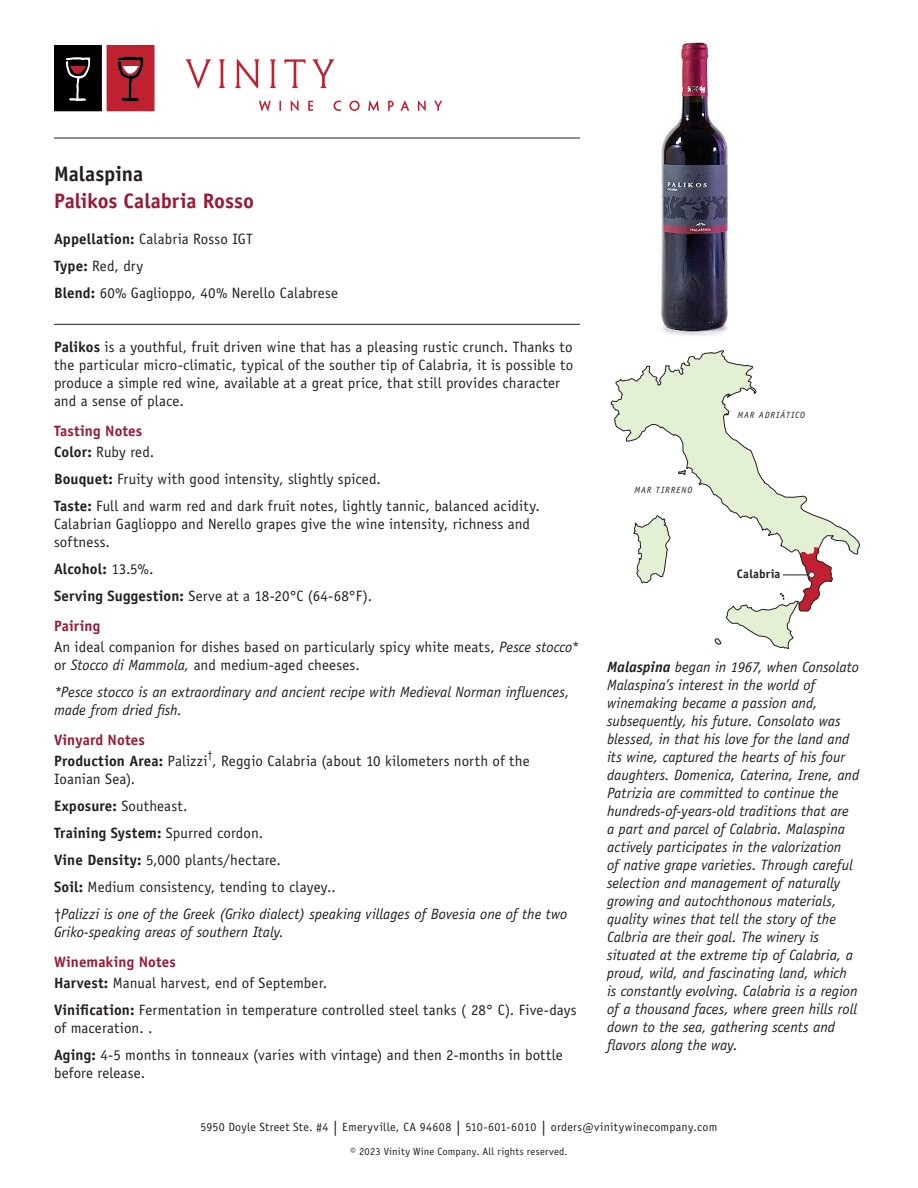
<style>
.page{position:relative;width:918px;height:1188px;background:#fff}
.page>*{position:absolute;margin:0;border:0;box-sizing:border-box;transform-origin:0 0}
.Wine_Name{font:700 21px "Officina Sans Std";letter-spacing:-.005em;color:#981a35}
.Producer{font:700 21px "Officina Sans Std";letter-spacing:-.005em;color:#231f20}
.Specs{font:15px/18px "Officina Sans Std";letter-spacing:.005em;color:#231f20}
.Producer_profile{font:italic 15px/18px "Officina Sans Std";color:#231f20}
.Specs-2{font:italic 15px/18px "Officina Sans Std";color:#231f20}
.Subhead{font:700 15px "Officina Sans Std";letter-spacing:.01em;color:#981a35}
.Specs-3{font:700 15px "Officina Sans Std";letter-spacing:.005em;color:#231f20}
.t1{font:700 12.15px "Officina Sans Std";letter-spacing:.025em;color:#231f20}
.Wine_Header{font:12px "Officina Sans Std";letter-spacing:.025em;color:#231f20}
.Master_Page_Number{font:10.5px "Officina Sans Std";letter-spacing:.02em;color:#231f20}
.Specs-4{font:10.5px "Officina Sans Std";color:#231f20}
.t2{font:italic 9px "Officina Sans Std";letter-spacing:.105em;color:#231f20}
.s1{font-weight:700}
.s2{font-weight:400}
.s3{font-style:italic}
.s4{font-style:normal}
.s5{font-size:15px}
</style>
<div class="page">
<hr style="left:54px;top:324px;width:526px;height:1px;background:#231f20">
<img style="left:661px;top:41px;width:67px;height:295px">
<svg style="left:611px;top:351px;width:249px;height:298px"></svg>
<hr style="left:54px;top:138px;width:526px;height:1px;background:#231f20">
<svg style="left:54px;top:45px;width:101px;height:66px;background:#6a272e"></svg>
<svg style="left:186px;top:59px;width:25px;height:29px"></svg>
<svg style="left:219px;top:59px;width:6px;height:29px"></svg>
<svg style="left:235px;top:59px;width:24px;height:29px"></svg>
<svg style="left:270px;top:59px;width:6px;height:29px"></svg>
<svg style="left:284px;top:59px;width:21px;height:29px"></svg>
<svg style="left:313px;top:59px;width:21px;height:29px"></svg>
<svg style="left:259px;top:101px;width:12px;height:10px"></svg>
<svg style="left:279px;top:101px;width:2px;height:10px"></svg>
<svg style="left:291px;top:101px;width:8px;height:10px"></svg>
<svg style="left:308px;top:101px;width:5px;height:10px"></svg>
<svg style="left:334px;top:101px;width:7px;height:10px"></svg>
<svg style="left:349px;top:101px;width:11px;height:10px"></svg>
<svg style="left:368px;top:101px;width:11px;height:10px"></svg>
<svg style="left:388px;top:101px;width:6px;height:10px"></svg>
<svg style="left:401px;top:101px;width:8px;height:10px"></svg>
<svg style="left:418px;top:101px;width:8px;height:10px"></svg>
<svg style="left:434px;top:101px;width:8px;height:10px"></svg>
<p class="Producer" style="left:54px;top:160px;width:91px">Malaspina</p>
<p class="Wine_Name" style="left:54px;top:187px;width:201px">Palikos Calabria Rosso</p>
<p class="Specs" style="left:54px;top:230px;width:200px"><span class="s1">Appellation:</span> Calabria Rosso IGT</p>
<p class="Specs" style="left:54px;top:257px;width:91px"><span class="s1">Type:</span> Red, dry</p>
<p class="Specs" style="left:54px;top:284px;width:286px"><span class="s1">Blend:</span> 60% Gaglioppo, 40% Nerello Calabrese</p>
<p class="Specs" style="left:54px;top:338px;width:521px"><span class="s1">Palikos</span> is a youthful, fruit driven wine that has a pleasing rustic crunch. Thanks to the particular micro-climatic, typical of the souther tip of Calabria, it is possible to produce a simple red wine, available at a great price, that still provides character and a sense of place.</p>
<p class="Subhead" style="left:54px;top:421px;width:90px">Tasting Notes</p>
<p class="Specs" style="left:54px;top:443px;width:102px"><span class="s1">Color:</span> Ruby red.</p>
<p class="Specs" style="left:54px;top:470px;width:329px"><span class="s1">Bouquet:</span> Fruity with good intensity, slightly spiced.</p>
<p class="Specs" style="left:54px;top:497px;width:488px"><span class="s1">Taste:</span> Full and warm red and dark fruit notes, lightly tannic, balanced acidity.<br>Calabrian Gaglioppo and Nerello grapes give the wine intensity, richness and softness.</p>
<p class="Specs-3" style="left:54px;top:559px;width:101px">Alcohol: <span class="s2">13.5%.</span></p>
<p class="Specs" style="left:54px;top:587px;width:320px"><span class="s1">Serving Suggestion:</span> Serve at a 18-20°C (64-68°F).</p>
<p class="Subhead" style="left:54px;top:616px;width:48px">Pairing</p>
<p class="Specs" style="left:54px;top:638px;width:527px">An ideal companion for dishes based on particularly spicy white meats, <span class="s3">Pesce stocco</span>* or <span class="s3">Stocco di Mammola,</span> and medium-aged cheeses.</p>
<p class="Specs-2" style="left:54px;top:683px;width:517px">*Pesce stocco is an extraordinary and ancient recipe with Medieval Norman influences, made from dried fish.</p>
<p class="Subhead" style="left:54px;top:730px;width:92px">Vinyard Notes</p>
<p class="Specs" style="left:54px;top:752px;width:477px"><span class="s1">Production Area:</span> Palizzi , Reggio Calabria (about 10 kilometers north of the</p>
<p class="Specs-4" style="left:207px;top:748px;width:7px">†</p>
<p class="Specs" style="left:54px;top:770px;width:83px">Ioanian Sea).</p>
<p class="Specs" style="left:54px;top:797px;width:135px"><span class="s1">Exposure:</span> Southeast.</p>
<p class="Specs-3" style="left:54px;top:823px;width:211px">Training System: <span class="s2">Spurred cordon.</span></p>
<p class="Specs" style="left:54px;top:851px;width:228px"><span class="s1">Vine Density:</span> 5,000 plants/hectare.</p>
<p class="Specs" style="left:54px;top:878px;width:283px"><span class="s1">Soil:</span> Medium consistency, tending to clayey..</p>
<p class="Specs-2" style="left:54px;top:905px;width:515px"><span class="s4">†</span>Palizzi is one of the Greek (Griko dialect) speaking villages of Bovesia one of the two<br>Griko-speaking areas of southern Italy.</p>
<p class="Subhead" style="left:54px;top:952px;width:123px">Winemaking Notes</p>
<p class="Specs" style="left:54px;top:974px;width:275px"><span class="s1">Harvest:</span> Manual harvest, end of September.</p>
<p class="Specs" style="left:54px;top:1001px;width:524px"><span class="s1">Vinification:</span> Fermentation in temperature controlled steel tanks ( 28° C). Five-days of maceration. .</p>
<p class="Specs" style="left:54px;top:1046px;width:510px"><span class="s1">Aging:</span> 4-5 months in tonneaux (varies with vintage) and then 2-months in bottle before release.</p>
<p class="t2" style="left:634px;top:484px;width:59px">MAR TIRRENO</p>
<p class="t2" style="left:737px;top:410px;width:69px">MAR ADRIÁTICO</p>
<p class="t1" style="left:737px;top:566px;width:45px">Calabria</p>
<p class="Producer_profile" style="left:607px;top:658px;width:254px"><span class="s1">Malaspina</span> began in 1967, when Consolato Malaspina’s interest in the world of winemaking became a passion and, subsequently, his future. Consolato was blessed, in that his love for the land and its wine, captured the hearts of his four daughters. Domenica, Caterina, Irene, and Patrizia are committed to continue the hundreds-of-years-old traditions that are a part and parcel of Calabria. Malaspina actively participates in the valorization<br>of native grape varieties. Through careful selection and management of naturally growing and autochthonous materials, quality wines that tell the story of the Calbria are their goal. The winery is situated at the extreme tip of Calabria, a proud, wild, and fascinating land, which is constantly evolving. Calabria is a region of a thousand faces, where green hills roll down to the sea, gathering scents and flavors along the way.</p>
<p class="Wine_Header" style="left:201px;top:1120px;width:518px">5950 Doyle Street Ste. #4 <span class="s5">|</span> Emeryville, CA 94608 <span class="s5">|</span> 510-601-6010 <span class="s5">|</span> orders@vinitywinecompany.com</p>
<p class="Master_Page_Number" style="left:350px;top:1145px;width:219px">© 2023 Vinity Wine Company. All rights reserved.</p>
</div>
